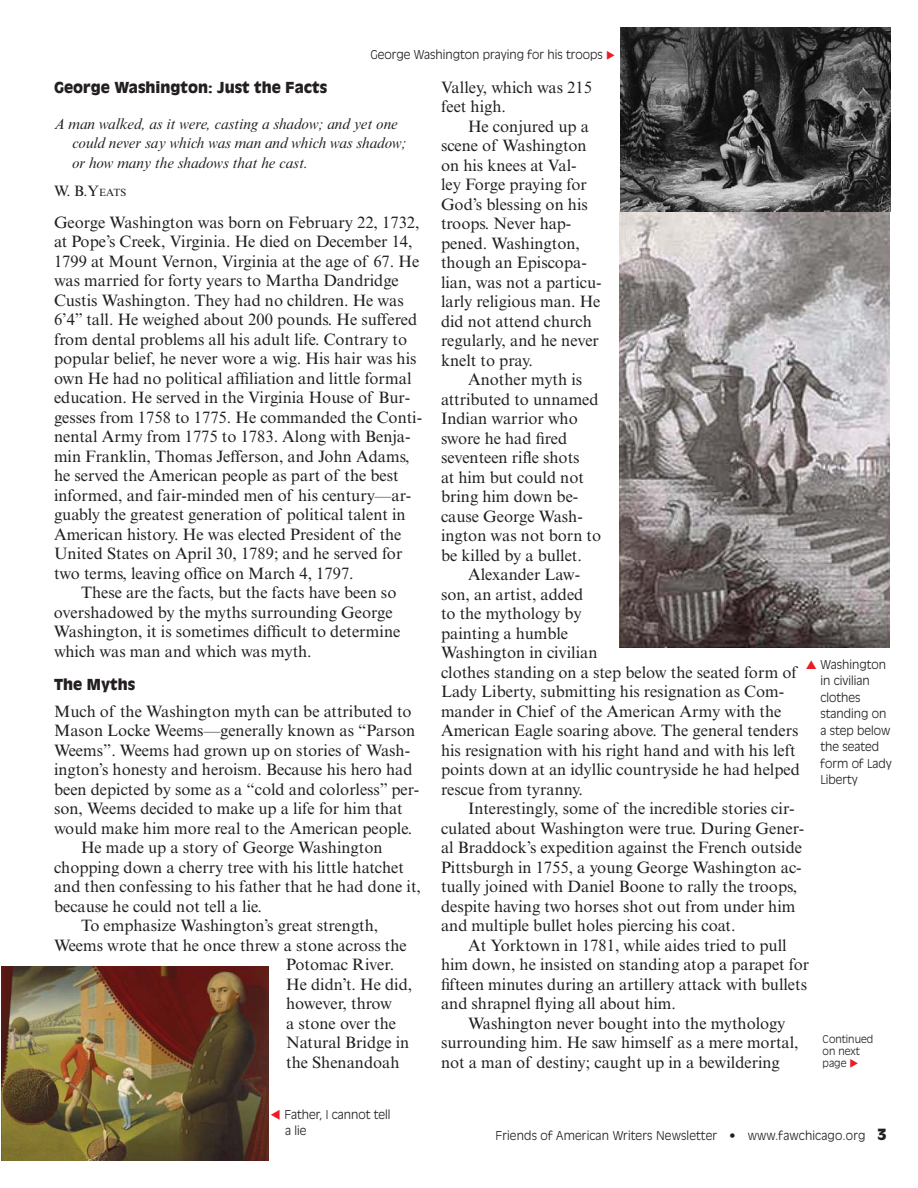
<style>
.page{position:relative;width:918px;height:1188px;background:#fff}
.page>*{position:absolute;margin:0;border:0;box-sizing:border-box;transform-origin:0 0}
.t1{font:16.5px/19.5px "Times New Roman MT Std";color:#231f20}
.t2{font:italic 15px/19.5px "Times New Roman MT Std";color:#231f20}
.t3{font:900 15px "Antique Olive Std";color:#231f20}
.t4{font:15px "Times New Roman MT Std";color:#231f20}
.t5{font:300 12px/16.5px "Antique Olive Std";color:#231f20}
.t6{font:300 10.5px/12px "Antique Olive Std";color:#231f20}
.s1{color:#ed1c24}
.s2{font-size:10.5px}
.s3{font-weight:900;font-size:15px}
</style>
<div class="page">
<img style="left:1px;top:967px;width:267px;height:194px">
<img style="left:620px;top:27px;width:271px;height:620px">
<p class="t5" style="left:370px;top:47px;width:246px">George Washington praying for his troops <span class="s1">◆</span></p>
<p class="t3" style="left:54px;top:80px;width:275px">George Washington: Just the Facts</p>
<p class="t2" style="left:72px;top:115px;width:336px;text-indent:-18px">A man walked, as it were, casting a shadow; and yet one could never say which was man and which was shadow; or how many the shadows that he cast.</p>
<p class="t4" style="left:54px;top:185px;width:74px">W. B.Y<span class="s2">EATS</span></p>
<p class="t1" style="left:54px;top:214px;width:367px">George Washington was born on February 22, 1732,</p>
<p class="t1" style="left:54px;top:234px;width:360px">at Pope’s Creek, Virginia. He died on December 14,</p>
<p class="t1" style="left:54px;top:253px;width:367px">1799 at Mount Vernon, Virginia at the age of 67. He</p>
<p class="t1" style="left:54px;top:273px;width:346px">was married for forty years to Martha Dandridge</p>
<p class="t1" style="left:54px;top:292px;width:351px">Custis Washington. They had no children. He was</p>
<p class="t1" style="left:54px;top:312px;width:365px">6’4” tall. He weighed about 200 pounds. He suffered</p>
<p class="t1" style="left:54px;top:331px;width:355px">from dental problems all his adult life. Contrary to</p>
<p class="t1" style="left:54px;top:351px;width:364px">popular belief, he never wore a wig. His hair was his</p>
<p class="t1" style="left:54px;top:370px;width:359px">own He had no political affiliation and little formal</p>
<p class="t1" style="left:54px;top:390px;width:358px">education. He served in the Virginia House of Bur-</p>
<p class="t1" style="left:54px;top:409px;width:370px">gesses from 1758 to 1775. He commanded the Conti-</p>
<p class="t1" style="left:54px;top:429px;width:358px">nental Army from 1775 to 1783. Along with Benja-</p>
<p class="t1" style="left:54px;top:448px;width:357px">min Franklin, Thomas Jefferson, and John Adams,</p>
<p class="t1" style="left:54px;top:468px;width:346px">he served the American people as part of the best</p>
<p class="t1" style="left:54px;top:487px;width:359px">informed, and fair-minded men of his century—ar-</p>
<p class="t1" style="left:54px;top:507px;width:353px">guably the greatest generation of political talent in</p>
<p class="t1" style="left:54px;top:526px;width:349px">American history. He was elected President of the</p>
<p class="t1" style="left:54px;top:546px;width:350px">United States on April 30, 1789; and he served for</p>
<p class="t1" style="left:54px;top:565px;width:301px">two terms, leaving office on March 4, 1797.</p>
<p class="t1" style="left:81px;top:585px;width:317px">These are the facts, but the facts have been so</p>
<p class="t1" style="left:54px;top:604px;width:340px">overshadowed by the myths surrounding George</p>
<p class="t1" style="left:54px;top:624px;width:348px">Washington, it is sometimes difficult to determine</p>
<p class="t1" style="left:54px;top:643px;width:259px">which was man and which was myth.</p>
<p class="t3" style="left:54px;top:677px;width:83px">The Myths</p>
<p class="t1" style="left:54px;top:703px;width:359px">Much of the Washington myth can be attributed to</p>
<p class="t1" style="left:54px;top:723px;width:363px">Mason Locke Weems—generally known as “Parson</p>
<p class="t1" style="left:54px;top:742px;width:358px">Weems”. Weems had grown up on stories of Wash-</p>
<p class="t1" style="left:54px;top:762px;width:360px">ington’s honesty and heroism. Because his hero had</p>
<p class="t1" style="left:54px;top:781px;width:367px">been depicted by some as a “cold and colorless” per-</p>
<p class="t1" style="left:54px;top:801px;width:350px">son, Weems decided to make up a life for him that</p>
<p class="t1" style="left:54px;top:820px;width:360px">would make him more real to the American people.</p>
<p class="t1" style="left:81px;top:840px;width:303px">He made up a story of George Washington</p>
<p class="t1" style="left:54px;top:859px;width:352px">chopping down a cherry tree with his little hatchet</p>
<p class="t1" style="left:54px;top:879px;width:369px">and then confessing to his father that he had done it,</p>
<p class="t1" style="left:54px;top:898px;width:209px">because he could not tell a lie.</p>
<p class="t1" style="left:81px;top:918px;width:299px">To emphasize Washington’s great strength,</p>
<p class="t1" style="left:54px;top:937px;width:354px">Weems wrote that he once threw a stone across the</p>
<p class="t1" style="left:286px;top:957px;width:110px">Potomac River.</p>
<p class="t1" style="left:286px;top:976px;width:128px">He didn’t. He did,</p>
<p class="t1" style="left:286px;top:996px;width:107px">however, throw</p>
<p class="t1" style="left:286px;top:1015px;width:111px">a stone over the</p>
<p class="t1" style="left:286px;top:1035px;width:125px">Natural Bridge in</p>
<p class="t1" style="left:286px;top:1054px;width:115px">the Shenandoah</p>
<p class="t1" style="left:441px;top:79px;width:153px">Valley, which was 215 feet high.</p>
<p class="t1" style="left:441px;top:118px;width:162px;text-indent:27px">He conjured up a scene of Washington on his knees at Val-<br>ley Forge praying for<br>God’s blessing on his troops. Never hap&shy;pened. Washington, though an Episcopa&shy;lian, was not a particu&shy;larly religious man. He did not attend church regularly, and he never knelt to pray.</p>
<p class="t1" style="left:441px;top:372px;width:162px;text-indent:27px">Another myth is attributed to unnamed<br>Indian warrior who swore he had fired seventeen rifle shots<br>at him but could not bring him down be&shy;cause George Wash&shy;ington was not born to be killed by a bullet.</p>
<p class="t1" style="left:441px;top:567px;width:360px;text-indent:27px">Alexander Law-<br>son, an artist, added<br>to the mythology by<br>painting a humble<br>Washington in civilian<br>clothes standing on a step below the seated form of Lady Liberty, submitting his resignation as Com&shy;mander in Chief of the American Army with the American Eagle soaring above. The general tenders his resignation with his right hand and with his left points down at an idyllic countryside he had helped rescue from tyranny.</p>
<p class="t1" style="left:441px;top:801px;width:365px;text-indent:27px">Interestingly, some of the incredible stories cir&shy;culated about Washington were true. During Gener&shy;al Braddock’s expedition against the French outside Pittsburgh in 1755, a young George Washington ac&shy;tually joined with Daniel Boone to rally the troops, despite having two horses shot out from under him and multiple bullet holes piercing his coat.</p>
<p class="t1" style="left:441px;top:937px;width:370px;text-indent:27px">At Yorktown in 1781, while aides tried to pull him down, he insisted on standing atop a parapet for fifteen minutes during an artillery attack with bullets and shrapnel flying all about him.</p>
<p class="t1" style="left:441px;top:1015px;width:359px;text-indent:27px">Washington never bought into the mythology surrounding him. He saw himself as a mere mortal, not a man of destiny; caught up in a bewildering</p>
<p class="t5" style="left:820px;top:657px;width:73px">Washington in civilian clothes standing on a step below the seated form of Lady<br>Liberty</p>
<p class="t6" style="left:823px;top:1034px;width:52px">Continued on next page <span class="s1">◆</span></p>
<p class="t5" style="left:285px;top:1107px;width:107px;text-indent:-15px"><span class="s1">▼</span> Father, I cannot tell a lie</p>
<p class="t5" style="left:496px;top:1128px;width:393px">Friends of American Writers Newsletter • www.fawchicago.org <span class="s3">3</span></p>
</div>
